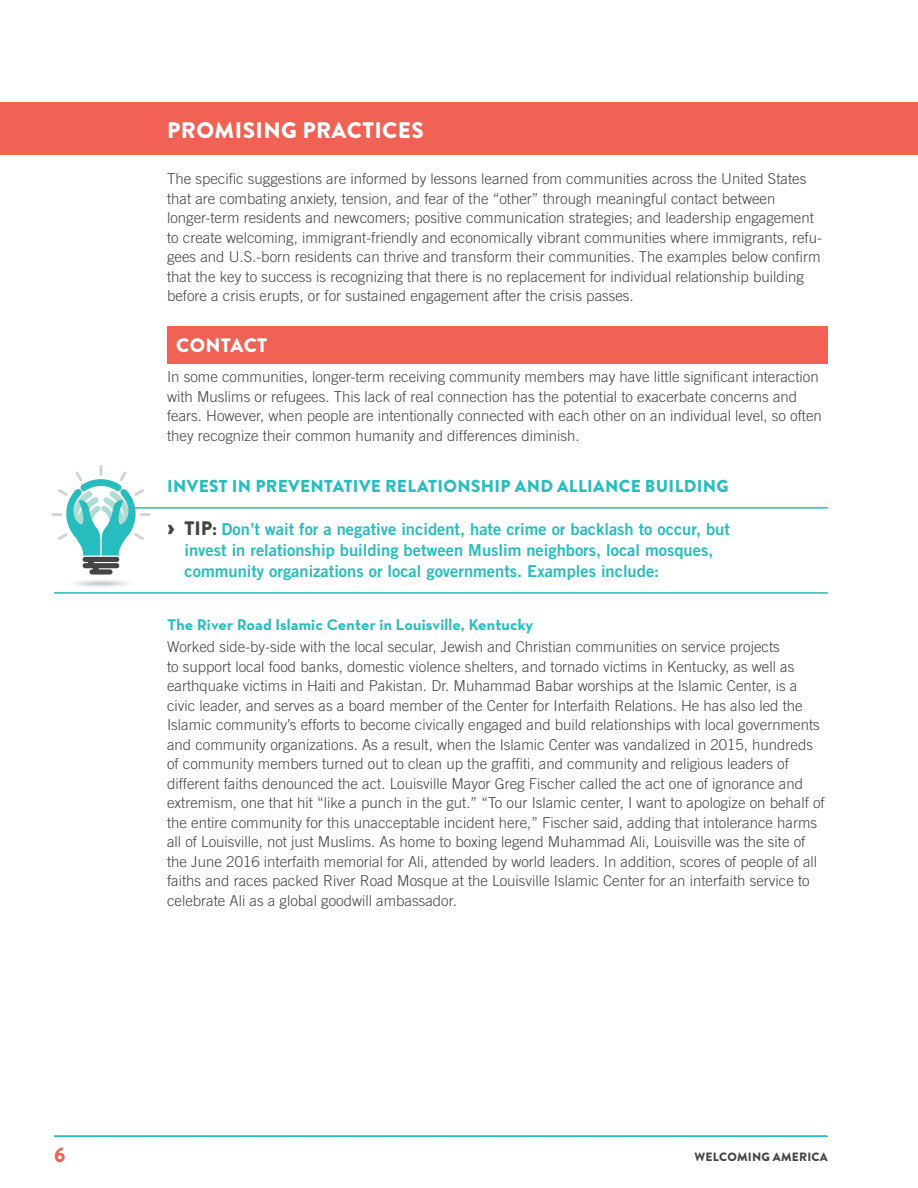
<style>
.page{position:relative;width:918px;height:1188px;background:#fff}
.page>*{position:absolute;margin:0;border:0;box-sizing:border-box;transform-origin:0 0}
.t1{font:900 22.5px "Brandon Grotesque";letter-spacing:.02em;color:#fff}
.t2{font:900 21px "Brandon Grotesque";color:#f16154}
.t3{font:900 19.5px "Brandon Grotesque";letter-spacing:.02em;color:#fff}
.t4{font:900 17.25px "Brandon Grotesque";letter-spacing:.02em;color:#27bdbe}
.t5{font:16.5px/21px "Trade Gothic LT Std Bd 2";color:#27bdbe}
.t6{font:700 15.75px "Neutraface Text";letter-spacing:.01em;color:#27bdbe}
.t7{font:300 15px/19.5px "Trade Gothic LT Std";color:#454546}
.t8{font:900 12px "Brandon Grotesque";letter-spacing:.02em;color:#454546}
.s1{font-family:"Brandon Grotesque";font-weight:900;font-size:27px;color:#454546}
.s2{font-family:"Brandon Grotesque";font-weight:900;font-size:19.5px;color:#454546}
</style>
<div class="page">
<svg style="left:54px;top:1135px;width:774px;height:2px;background:#40c4c5"></svg>
<div style="left:0;top:103px;width:918px;height:52px;background:#f16154"></div>
<div style="left:167px;top:326px;width:661px;height:38px;background:#f16154"></div>
<hr style="left:130px;top:507px;width:698px;height:2px;background:#27bdbe">
<hr style="left:54px;top:592px;width:774px;height:2px;background:#27bdbe">
<div style="left:70px;top:579px;width:62px;height:9px;background:#f8f8f9;border-radius:50%"></div>
<div style="left:74px;top:580px;width:54px;height:7px;background:#f1f2f3;border-radius:50%"></div>
<div style="left:78px;top:580px;width:46px;height:7px;background:#eaebec;border-radius:50%"></div>
<div style="left:81px;top:581px;width:40px;height:5px;background:#e0e2e4;border-radius:50%"></div>
<hr style="left:85px;top:582px;width:32px;height:3px;background:#a7a9ac;border-radius:50%">
<svg style="left:93px;top:583px;width:17px;height:1px"></svg>
<svg style="left:51px;top:465px;width:99px;height:110px"></svg>
<h1 class="t1" style="left:167px;top:114px;width:258px">PROMISING PRACTICES</h1>
<p class="t7" style="left:167px;top:169px;width:657px">The specific suggestions are informed by lessons learned from communities across the United States that are combating anxiety, tension, and fear of the “other” through meaningful contact between longer-term residents and newcomers; positive communication strategies; and leadership engagement to create welcoming, immigrant-friendly and economically vibrant communities where immigrants, refu&shy;gees and U.S.-born residents can thrive and transform their communities. The examples below confirm that the key to success is recognizing that there is no replacement for individual relationship building before a crisis erupts, or for sustained engagement after the crisis passes.</p>
<h3 class="t3" style="left:176px;top:332px;width:92px">CONTACT</h3>
<p class="t7" style="left:167px;top:367px;width:656px">In some communities, longer-term receiving community members may have little significant interaction with Muslims or refugees. This lack of real connection has the potential to exacerbate concerns and fears. However, when people are intentionally connected with each other on an individual level, so often they recognize their common humanity and differences diminish.</p>
<p class="t4" style="left:167px;top:473px;width:563px">INVEST IN PREVENTATIVE RELATIONSHIP AND ALLIANCE BUILDING</p>
<p class="t5" style="left:185px;top:518px;width:547px;text-indent:-17px"><span class="s1">›</span> <span class="s2">TIP:</span> Don’t wait for a negative incident, hate crime or backlash to occur, but invest in relationship building between Muslim neighbors, local mosques, community organizations or local governments. Examples include:</p>
<p class="t6" style="left:167px;top:614px;width:368px">The River Road Islamic Center in Louisville, Kentucky</p>
<p class="t7" style="left:167px;top:637px;width:659px">Worked side-by-side with the local secular, Jewish and Christian communities on service projects<br>to support local food banks, domestic violence shelters, and tornado victims in Kentucky, as well as earthquake victims in Haiti and Pakistan. Dr. Muhammad Babar worships at the Islamic Center, is a civic leader, and serves as a board member of the Center for Interfaith Relations. He has also led the Islamic community’s efforts to become civically engaged and build relationships with local governments and community organizations. As a result, when the Islamic Center was vandalized in 2015, hundreds of community members turned out to clean up the graffiti, and community and religious leaders of different faiths denounced the act. Louisville Mayor Greg Fischer called the act one of ignorance and extremism, one that hit “like a punch in the gut.” “To our Islamic center, I want to apologize on behalf of the entire community for this unacceptable incident here,” Fischer said, adding that intolerance harms all of Louisville, not just Muslims. As home to boxing legend Muhammad Ali, Louisville was the site of the June 2016 interfaith memorial for Ali, attended by world leaders. In addition, scores of people of all faiths and races packed River Road Mosque at the Louisville Islamic Center for an interfaith service to celebrate Ali as a global goodwill ambassador.</p>
<h2 class="t2" style="left:54px;top:1139px;width:13px">6</h2>
<p class="t8" style="left:695px;top:1149px;width:135px">WELCOMING AMERICA</p>
</div>
